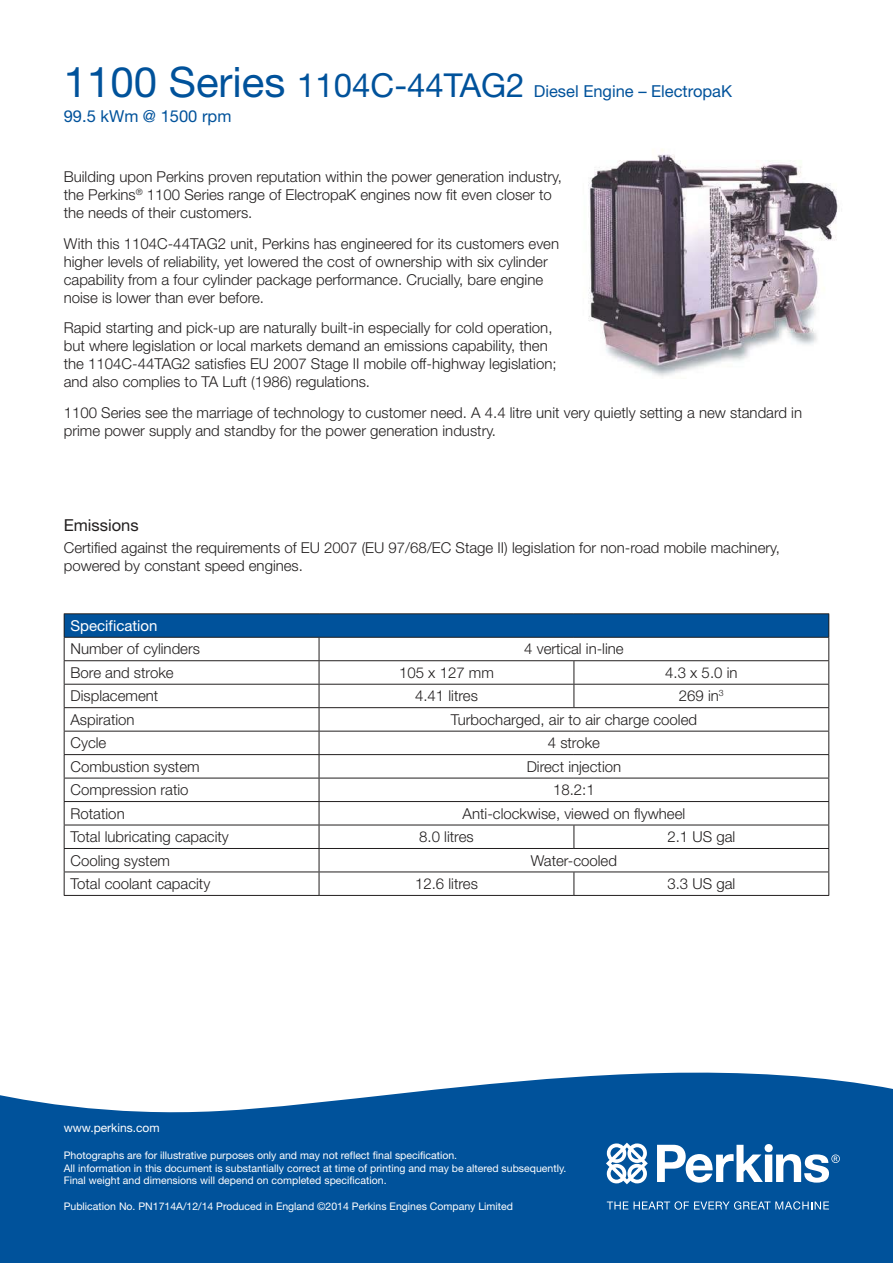
<style>
.page{position:relative;width:893px;height:1263px;background:#fff}
.page>*{position:absolute;margin:0;border:0;box-sizing:border-box;transform-origin:0 0}
.t1{font:16.5px/24.8px "Helvetica Neue";color:#00529b}
.t2{font:16.5px "Helvetica Neue";color:#221f1f}
.t3{font:300 15px/18px "Helvetica Neue";color:#221f1f}
.t4{font:15px "Helvetica Neue";color:#fff}
.t5{font:12px "Helvetica Neue";color:#fff}
.t6{font:10.5px/12.6px "Helvetica Neue";color:#fff}
.s1{font-size:42px}
.s2{font-size:33px}
</style>
<div class="page">
<svg style="left:0;top:1072px;width:893px;height:191px;background:#1b64a5"></svg>
<svg style="left:607px;top:1201px;width:21px;height:8px"></svg>
<svg style="left:634px;top:1201px;width:195px;height:9px;background:#4480b5"></svg>
<svg style="left:606px;top:1143px;width:42px;height:41px"></svg>
<svg style="left:657px;top:1144px;width:183px;height:38px"></svg>
<img style="left:588px;top:149px;width:250px;height:228px">
<div style="left:64px;top:614px;width:765px;height:23px;background:#00529b"></div>
<svg style="left:65px;top:638px;width:763px;height:257px"></svg>
<hr style="left:319px;top:660px;width:255px;height:1px;background:#221f1f">
<hr style="left:574px;top:660px;width:255px;height:1px;background:#221f1f">
<hr style="left:319px;top:684px;width:255px;height:1px;background:#221f1f">
<hr style="left:574px;top:684px;width:255px;height:1px;background:#221f1f">
<svg style="left:574px;top:661px;width:1px;height:46px"></svg>
<hr style="left:64px;top:707px;width:255px;height:1px;background:#221f1f">
<hr style="left:319px;top:707px;width:255px;height:1px;background:#221f1f">
<hr style="left:574px;top:707px;width:255px;height:1px;background:#221f1f">
<hr style="left:64px;top:731px;width:255px;height:1px;background:#221f1f">
<hr style="left:319px;top:731px;width:255px;height:1px;background:#221f1f">
<hr style="left:574px;top:731px;width:255px;height:1px;background:#221f1f">
<hr style="left:64px;top:754px;width:255px;height:1px;background:#221f1f">
<hr style="left:319px;top:754px;width:255px;height:1px;background:#221f1f">
<hr style="left:574px;top:754px;width:255px;height:1px;background:#221f1f">
<hr style="left:64px;top:778px;width:255px;height:1px;background:#221f1f">
<hr style="left:319px;top:778px;width:255px;height:1px;background:#221f1f">
<hr style="left:574px;top:778px;width:255px;height:1px;background:#221f1f">
<hr style="left:64px;top:801px;width:255px;height:1px;background:#221f1f">
<hr style="left:319px;top:801px;width:255px;height:1px;background:#221f1f">
<hr style="left:574px;top:801px;width:255px;height:1px;background:#221f1f">
<hr style="left:64px;top:825px;width:255px;height:1px;background:#221f1f">
<hr style="left:319px;top:825px;width:255px;height:1px;background:#221f1f">
<hr style="left:574px;top:825px;width:255px;height:1px;background:#221f1f">
<svg style="left:574px;top:825px;width:1px;height:23px"></svg>
<hr style="left:64px;top:848px;width:255px;height:1px;background:#221f1f">
<hr style="left:319px;top:848px;width:255px;height:1px;background:#221f1f">
<hr style="left:574px;top:848px;width:255px;height:1px;background:#221f1f">
<svg style="left:574px;top:872px;width:1px;height:23px"></svg>
<hr style="left:64px;top:660px;width:255px;height:1px;background:#221f1f">
<hr style="left:64px;top:684px;width:255px;height:1px;background:#221f1f">
<hr style="left:319px;top:871px;width:255px;height:1px;background:#221f1f">
<hr style="left:574px;top:871px;width:255px;height:1px;background:#221f1f">
<hr style="left:64px;top:871px;width:255px;height:1px;background:#221f1f">
<hr style="left:319px;top:895px;width:255px;height:1px;background:#221f1f">
<hr style="left:574px;top:895px;width:255px;height:1px;background:#221f1f">
<svg style="left:319px;top:638px;width:1px;height:257px"></svg>
<hr style="left:64px;top:895px;width:255px;height:1px;background:#221f1f">
<hr style="left:64px;top:613px;width:255px;height:1px;background:#221f1f">
<svg style="left:64px;top:614px;width:1px;height:281px"></svg>
<hr style="left:319px;top:613px;width:255px;height:1px;background:#221f1f">
<hr style="left:574px;top:613px;width:255px;height:1px;background:#221f1f">
<svg style="left:828px;top:614px;width:1px;height:281px"></svg>
<hr style="left:64px;top:637px;width:255px;height:1px;background:#221f1f">
<hr style="left:319px;top:637px;width:255px;height:1px;background:#221f1f">
<hr style="left:574px;top:637px;width:255px;height:1px;background:#221f1f">
<p class="t1" style="left:64px;top:80px;width:670px"><span class="s1">1100 Series</span> <span class="s2">1104C-44TAG2</span> Diesel Engine – ElectropaK<br>99.5 kWm @ 1500 rpm</p>
<p class="t3" style="left:64px;top:169px;width:500px">Building upon Perkins proven reputation within the power generation industry, the Perkins<sup>®</sup> 1100 Series range of ElectropaK engines now fit even closer to the needs of their customers.</p>
<p class="t3" style="left:64px;top:236px;width:497px">With this 1104C-44TAG2 unit, Perkins has engineered for its customers even higher levels of reliability, yet lowered the cost of ownership with six cylinder capability from a four cylinder package performance. Crucially, bare engine noise is lower than ever before.</p>
<p class="t3" style="left:64px;top:320px;width:494px">Rapid starting and pick-up are naturally built-in especially for cold operation, but where legislation or local markets demand an emissions capability, then the 1104C-44TAG2 satisfies EU 2007 Stage II mobile off-highway legislation; and also complies to TA Luft (1986) regulations.</p>
<p class="t3" style="left:64px;top:405px;width:740px">1100 Series see the marriage of technology to customer need. A 4.4 litre unit very quietly setting a new standard in prime power supply and standby for the power generation industry.</p>
<p class="t2" style="left:64px;top:518px;width:76px">Emissions</p>
<p class="t3" style="left:64px;top:540px;width:718px">Certified against the requirements of EU 2007 (EU 97/68/EC Stage II) legislation for non-road mobile machinery, powered by constant speed engines.</p>
<p class="t4" style="left:71px;top:620px;width:88px">Specification</p>
<p class="t3" style="left:71px;top:641px;width:131px">Number of cylinders</p>
<p class="t3" style="left:524px;top:641px;width:101px">4 vertical in-line</p>
<p class="t3" style="left:71px;top:665px;width:105px">Bore and stroke</p>
<p class="t3" style="left:399px;top:665px;width:96px">105 x 127 mm</p>
<p class="t3" style="left:665px;top:665px;width:74px">4.3 x 5.0 in</p>
<p class="t3" style="left:71px;top:688px;width:89px">Displacement</p>
<p class="t3" style="left:415px;top:688px;width:64px">4.41 litres</p>
<p class="t3" style="left:679px;top:688px;width:46px">269 in<sup>3</sup></p>
<p class="t3" style="left:71px;top:712px;width:66px">Aspiration</p>
<p class="t3" style="left:451px;top:712px;width:248px">Turbocharged, air to air charge cooled</p>
<p class="t3" style="left:71px;top:735px;width:37px">Cycle</p>
<p class="t3" style="left:548px;top:735px;width:54px">4 stroke</p>
<p class="t3" style="left:71px;top:759px;width:131px">Combustion system</p>
<p class="t3" style="left:527px;top:759px;width:96px">Direct injection</p>
<p class="t3" style="left:71px;top:782px;width:120px">Compression ratio</p>
<p class="t3" style="left:553px;top:782px;width:43px">18.2:1</p>
<p class="t3" style="left:71px;top:806px;width:56px">Rotation</p>
<p class="t3" style="left:463px;top:806px;width:224px">Anti-clockwise, viewed on flywheel</p>
<p class="t3" style="left:71px;top:829px;width:160px">Total lubricating capacity</p>
<p class="t3" style="left:419px;top:829px;width:56px">8.0 litres</p>
<p class="t3" style="left:667px;top:829px;width:69px">2.1 US gal</p>
<p class="t3" style="left:71px;top:853px;width:101px">Cooling system</p>
<p class="t3" style="left:531px;top:853px;width:88px">Water-cooled</p>
<p class="t3" style="left:71px;top:876px;width:141px">Total coolant capacity</p>
<p class="t3" style="left:415px;top:876px;width:64px">12.6 litres</p>
<p class="t3" style="left:667px;top:876px;width:69px">3.3 US gal</p>
<p class="t5" style="left:64px;top:1123px;width:97px">www.perkins.com</p>
<p class="t6" style="left:64px;top:1150px;width:504px">Photographs are for illustrative purposes only and may not reflect final specification.<br>All information in this document is substantially correct at time of printing and may be altered subsequently.<br>Final weight and dimensions will depend on completed specification.</p>
<p class="t6" style="left:64px;top:1200px;width:451px">Publication No. PN1714A/12/14 Produced in England ©2014 Perkins Engines Company Limited</p>
</div>
